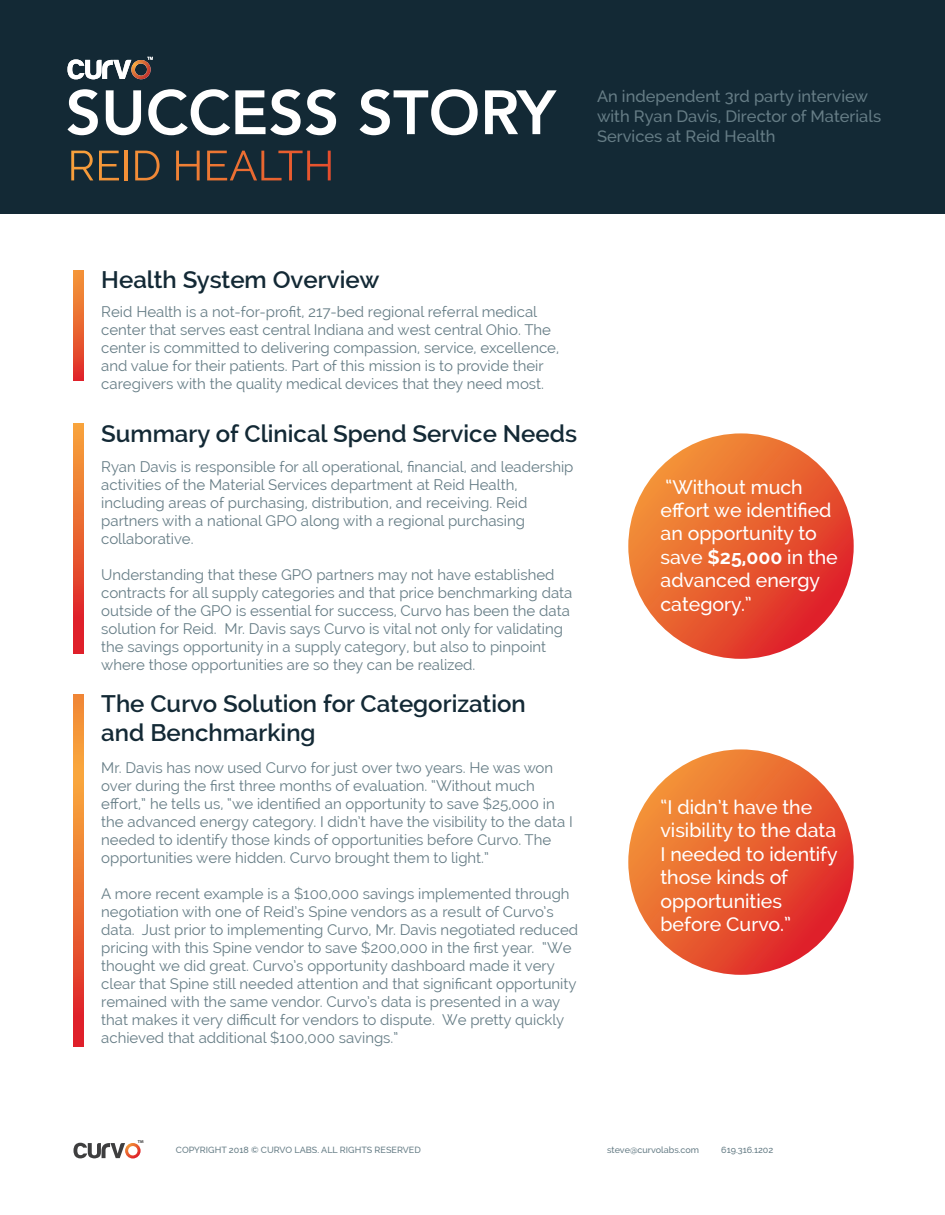
<style>
.page{position:relative;width:945px;height:1215px;background:#fff}
.page>*{position:absolute;margin:0;border:0;box-sizing:border-box;transform-origin:0 0}
.t1{font:600 24px/28.8px "Raleway";color:#132935}
.t2{font:500 19.5px/23.4px "Raleway";color:#fff}
.t3{font:500 16.5px/19.8px "Raleway";color:#667d86}
.t4{font:15px/18px "Raleway";color:#667d86}
.t5{font:500 9px "Raleway";color:#667d86}
.t6{font:700 4.2px "Myriad Pro";color:#3e3e3f}
.s1{font-weight:700}
</style>
<div class="page">
<div style="left:0;top:0;width:945px;height:213px;background:#132935"></div>
<svg style="left:67px;top:89px;width:31px;height:46px"></svg>
<svg style="left:106px;top:90px;width:35px;height:45px"></svg>
<svg style="left:148px;top:89px;width:188px;height:46px"></svg>
<svg style="left:360px;top:89px;width:118px;height:46px"></svg>
<svg style="left:485px;top:90px;width:72px;height:44px"></svg>
<svg style="left:68px;top:57px;width:85px;height:23px"></svg>
<svg style="left:71px;top:151px;width:22px;height:29px"></svg>
<svg style="left:99px;top:151px;width:20px;height:29px"></svg>
<hr style="left:125px;top:151px;width:3px;height:29px;background:#f39137">
<svg style="left:135px;top:151px;width:25px;height:29px"></svg>
<svg style="left:176px;top:151px;width:24px;height:29px"></svg>
<svg style="left:207px;top:151px;width:124px;height:29px"></svg>
<svg style="left:73px;top:270px;width:11px;height:111px"></svg>
<svg style="left:73px;top:423px;width:11px;height:231px;background:#e95e30"></svg>
<svg style="left:73px;top:694px;width:11px;height:353px;background:#ec6f33"></svg>
<svg style="left:628px;top:433px;width:226px;height:226px;background:#e85f31"></svg>
<svg style="left:73px;top:1143px;width:68px;height:16px"></svg>
<svg style="left:628px;top:749px;width:226px;height:226px;background:#e85f31"></svg>
<p class="t3" style="left:597px;top:87px;width:286px">An independent 3rd party interview with Ryan Davis, Director of Materials<br>Services at Reid Health</p>
<h1 class="t1" style="left:101px;top:265px;width:280px">Health System Overview</h1>
<p class="t4" style="left:101px;top:303px;width:459px">Reid Health is a not-for-profit, 217-bed regional referral medical center that serves east central Indiana and west central Ohio. The center is committed to delivering compassion, service, excellence, and value for their patients. Part of this mission is to provide their caregivers with the quality medical devices that they need most.</p>
<h1 class="t1" style="left:101px;top:419px;width:477px">Summary of Clinical Spend Service Needs</h1>
<p class="t4" style="left:101px;top:457px;width:474px">Ryan Davis is responsible for all operational, financial, and leadership activities of the Material Services department at Reid Health, including areas of purchasing, distribution, and receiving. Reid partners with a national GPO along with a regional purchasing collaborative.</p>
<p class="t4" style="left:101px;top:565px;width:473px">Understanding that these GPO partners may not have established contracts for all supply categories and that price benchmarking data outside of the GPO is essential for success, Curvo has been the data solution for Reid. Mr. Davis says Curvo is vital not only for validating the savings opportunity in a supply category, but also to pinpoint where those opportunities are so they can be realized.</p>
<h1 class="t1" style="left:101px;top:689px;width:426px">The Curvo Solution for Categorization and Benchmarking</h1>
<p class="t4" style="left:101px;top:758px;width:473px">Mr. Davis has now used Curvo for just over two years. He was won over during the first three months of evaluation. “Without much effort,” he tells us, “we identified an opportunity to save $25,000 in the advanced energy category. I didn’t have the visibility to the data I needed to identify those kinds of opportunities before Curvo. The opportunities were hidden. Curvo brought them to light.”</p>
<p class="t4" style="left:101px;top:884px;width:478px">A more recent example is a $100,000 savings implemented through negotiation with one of Reid’s Spine vendors as a result of Curvo’s data. Just prior to implementing Curvo, Mr. Davis negotiated reduced pricing with this Spine vendor to save $200,000 in the first year. “We thought we did great. Curvo’s opportunity dashboard made it very clear that Spine still needed attention and that significant opportunity remained with the same vendor. Curvo’s data is presented in a way that makes it very difficult for vendors to dispute. We pretty quickly achieved that additional $100,000 savings.”</p>
<p class="t6" style="left:138px;top:1139px;width:7px">TM</p>
<h2 class="t2" style="left:661px;top:475px;width:179px">“Without much effort we identified an opportunity to save <span class="s1">$25,000</span> in the advanced energy category.”</h2>
<h2 class="t2" style="left:661px;top:795px;width:179px">“I didn’t have the visibility to the data<br>I needed to identify those kinds of opportunities before Curvo.”</h2>
<p class="t5" style="left:176px;top:1145px;width:246px">COPYRIGHT 2018 © CURVO LABS. ALL RIGHTS RESERVED</p>
<p class="t5" style="left:607px;top:1145px;width:93px">steve@curvolabs.com</p>
<p class="t5" style="left:721px;top:1145px;width:54px">619.316.1202</p>
</div>
